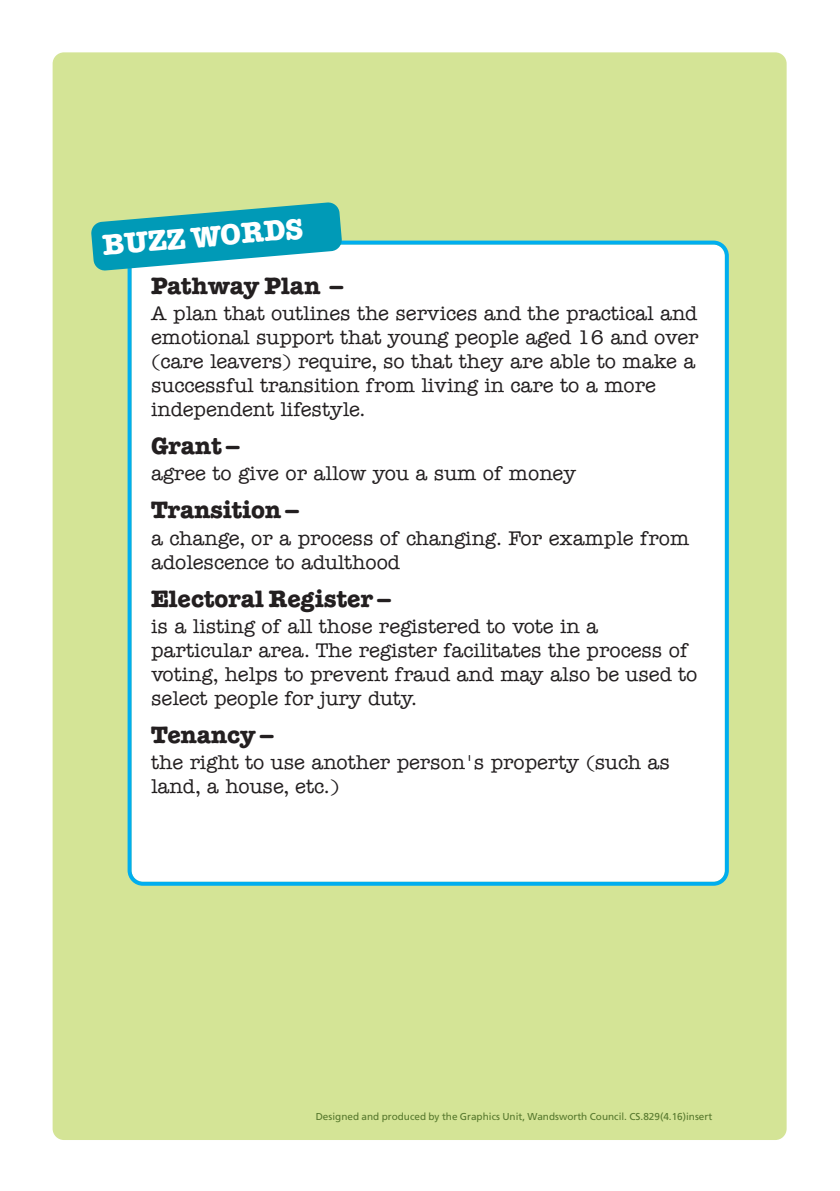
<style>
.page{position:relative;width:840px;height:1191px;background:#fff}
.page>*{position:absolute;margin:0;border:0;box-sizing:border-box;transform-origin:0 0}
.t1{font:29.2px "American Typewriter LT Bold A";color:#fff}
.t2{font:24px "American Typewriter LT Bold A";color:#231f20}
.t3{font:20px/24px "American Typewriter LT Medium A";color:#231f20}
.t4{font:10px "Frutiger LT";color:#56782d}
</style>
<div class="page">
<div style="left:53px;top:52px;width:733px;height:1088px;background:#d4e496;border-radius:11px"></div>
<div style="left:127px;top:240px;width:601px;height:645px;background:#fff"></div>
<svg style="left:91px;top:202px;width:251px;height:69px"></svg>
<h1 class="t1" style="left:102px;top:234px;width:203px;rotate:-5deg">BUZZ WORDS</h1>
<p class="t2" style="left:151px;top:277px;width:193px">Pathway Plan –</p>
<p class="t3" style="left:151px;top:303px;width:548px">A plan that outlines the services and the practical and emotional support that young people aged 16 and over (care leavers) require, so that they are able to make a successful transition from living in care to a more independent lifestyle.</p>
<p class="t2" style="left:151px;top:437px;width:89px">Grant –</p>
<p class="t3" style="left:151px;top:463px;width:426px">agree to give or allow you a sum of money</p>
<p class="t2" style="left:151px;top:501px;width:148px">Transition –</p>
<p class="t3" style="left:151px;top:527px;width:539px">a change, or a process of changing. For example from adolescence to adulthood</p>
<p class="t2" style="left:151px;top:589px;width:240px">Electoral Register –</p>
<p class="t3" style="left:151px;top:615px;width:547px">is a listing of all those registered to vote in a particular area. The register facilitates the process of voting, helps to prevent fraud and may also be used to select people for jury duty.</p>
<p class="t2" style="left:151px;top:725px;width:123px">Tenancy –</p>
<p class="t3" style="left:151px;top:752px;width:520px">the right to use another person's property (such as land, a house, etc.)</p>
<p class="t4" style="left:315px;top:1111px;width:398px">Designed and produced by the Graphics Unit, Wandsworth Council. CS.829(4.16)insert</p>
</div>
